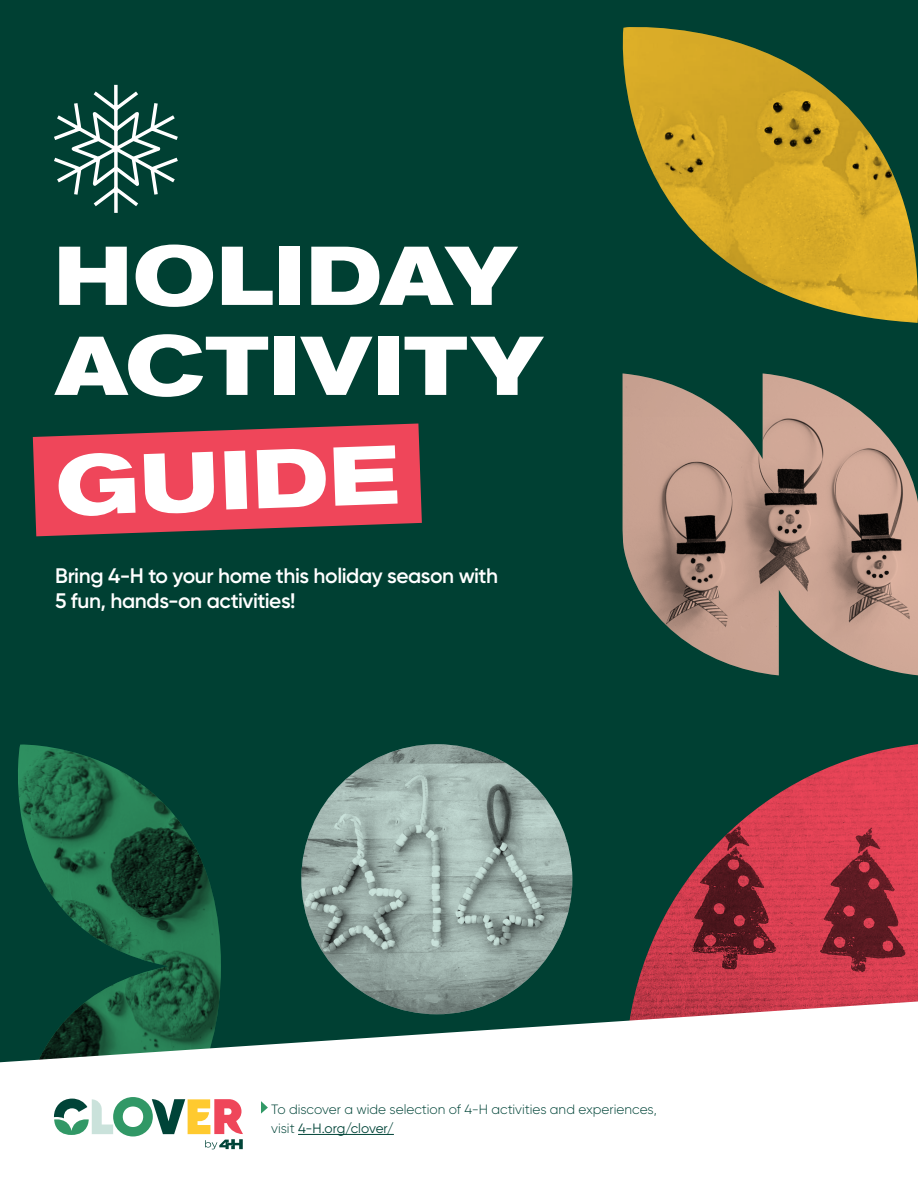
<style>
.page{position:relative;width:918px;height:1188px;background:#004438}
.page>*{position:absolute;margin:0;border:0;box-sizing:border-box;transform-origin:0 0}
.t1{font:700 expanded 82.5px/90px "Akzidenz Grotesk Pro";letter-spacing:.015em;color:#fff}
.t2{font:600 21px/25.2px "Gilroy";letter-spacing:-.02em;color:#fff}
.t3{font:300 13.5px/19.5px "Gilroy";color:#004438}
.s1{font-weight:400}
</style>
<div class="page">
<img style="left:18px;top:745px;width:203px;height:256px">
<img style="left:633px;top:744px;width:285px;height:257px">
<svg style="left:0;top:1001px;width:918px;height:187px;background:#dbe2df"></svg>
<hr style="left:298px;top:1134px;width:96px;height:1px;background:#004438">
<svg style="left:261px;top:1101px;width:7px;height:13px"></svg>
<svg style="left:54px;top:1097px;width:189px;height:52px;background:#c3c9b8"></svg>
<svg style="left:33px;top:424px;width:389px;height:112px;background:#d24555"></svg>
<img style="left:622px;top:27px;width:296px;height:296px">
<img style="left:301px;top:744px;width:271px;height:270px">
<img style="left:623px;top:373px;width:295px;height:302px">
<svg style="left:54px;top:84px;width:124px;height:129px"></svg>
<h1 class="t1" style="left:54px;top:230px;width:490px">HOLIDAY<br>ACTIVITY</h1>
<h1 class="t1" style="left:55px;top:441px;width:344px;rotate:-2deg">GUIDE</h1>
<h2 class="t2" style="left:55px;top:563px;width:445px">Bring 4-H to your home this holiday season with<br>5 fun, hands-on activities!</h2>
<p class="t3" style="left:271px;top:1099px;width:387px">To discover a wide selection of 4-H activities and experiences, visit <span class="s1">4-H.org/clover/</span></p>
</div>
